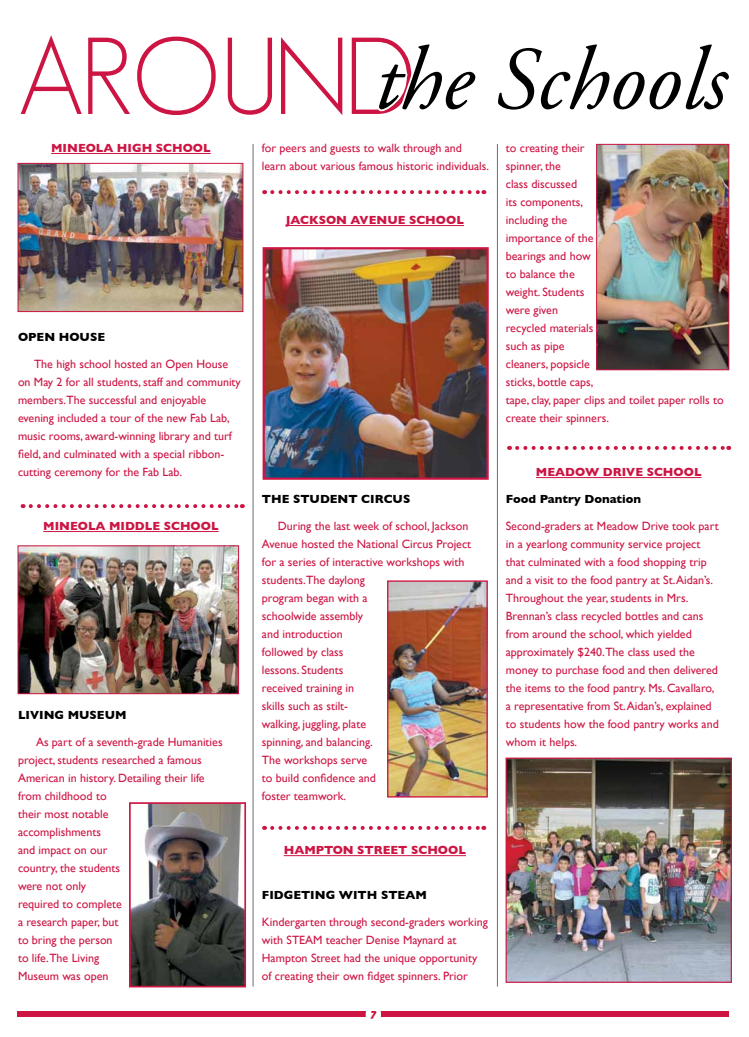
<style>
.page{position:relative;width:749px;height:1037px;background:#fff}
.page>*{position:absolute;margin:0;border:0;box-sizing:border-box;transform-origin:0 0}
.t1{font:italic 89px "Adobe Garamond";color:#000}
.t2{font:12px/18px "Gill Sans";color:#cd1543}
.t3{font:700 12px "Gill Sans";color:#cd1543}
.t4{font:700 12px "Gill Sans";color:#000}
.t5{font:700 12px "Balloon D Extr";color:#cd1543}
.s1{font-family:"Geosans";font-weight:300;font-style:normal;font-size:106.8px;color:#cd1543}
</style>
<div class="page">
<div style="left:17px;top:1011px;width:712px;height:5px;background:#cd1543"></div>
<div style="left:366px;top:1003px;width:15px;height:23px;background:#fff;border-radius:50%"></div>
<hr style="left:51px;top:153px;width:160px;height:1px;background:#cd1543">
<hr style="left:43px;top:531px;width:176px;height:1px;background:#cd1543">
<hr style="left:286px;top:225px;width:178px;height:1px;background:#cd1543">
<hr style="left:284px;top:855px;width:182px;height:1px;background:#cd1543">
<hr style="left:536px;top:477px;width:165px;height:1px;background:#cd1543">
<img style="left:20px;top:165px;width:221px;height:145px">
<div style="left:18px;top:163px;width:225px;height:149px;border:1px solid #cd1543"></div>
<img style="left:266px;top:250px;width:220px;height:227px">
<div style="left:263px;top:247px;width:226px;height:233px;border:2px solid #cd1543"></div>
<img style="left:389px;top:582px;width:97px;height:213px">
<div style="left:387px;top:580px;width:101px;height:217px;border:1px solid #cd1543"></div>
<img style="left:20px;top:547px;width:217px;height:145px">
<div style="left:18px;top:545px;width:221px;height:149px;border:1px solid #cd1543"></div>
<img style="left:507px;top:759px;width:223px;height:222px">
<div style="left:505px;top:757px;width:227px;height:226px;border:1px solid #cd1543"></div>
<img style="left:132px;top:805px;width:111px;height:179px">
<div style="left:129px;top:802px;width:117px;height:185px;border:2px solid #cd1543"></div>
<img style="left:598px;top:146px;width:129px;height:222px">
<div style="left:596px;top:144px;width:133px;height:226px;border:1px solid #cd1543"></div>
<svg style="left:31px;top:504px;width:212px;height:4px"></svg>
<svg style="left:517px;top:446px;width:212px;height:4px"></svg>
<svg style="left:272px;top:190px;width:212px;height:4px"></svg>
<svg style="left:272px;top:826px;width:212px;height:4px"></svg>
<hr style="left:252px;top:144px;width:2px;height:842px;background:#6d6e71">
<hr style="left:497px;top:144px;width:1px;height:842px;background:#6d6e71">
<h1 class="t1" style="left:17px;top:32px;width:707px"><span class="s1">AROUND</span>the Schools</h1>
<p class="t3" style="left:51px;top:141px;width:161px">MINEOLA HIGH SCHOOL</p>
<p class="t4" style="left:18px;top:330px;width:89px">OPEN HOUSE</p>
<p class="t2" style="left:18px;top:355px;width:224px;text-indent:16px">The high school hosted an Open House on May 2 for all students, staff and community members.The successful and enjoyable evening included a tour of the new Fab Lab, music rooms, award-winning library and turf field, and culminated with a special ribbon&shy;cutting ceremony for the Fab Lab.</p>
<p class="t3" style="left:43px;top:519px;width:177px">MINEOLA MIDDLE SCHOOL</p>
<p class="t4" style="left:18px;top:708px;width:108px">LIVING MUSEUM</p>
<p class="t2" style="left:18px;top:733px;width:206px;text-indent:18px">As part of a seventh-grade Humanities project, students researched a famous<br>American in history. Detailing their life from childhood to<br>their most notable<br>accomplishments<br>and impact on our<br>country, the students<br>were not only<br>required to complete<br>a research paper, but<br>to bring the person<br>to life.The Living<br>Museum was open</p>
<p class="t2" style="left:262px;top:139px;width:229px">for peers and guests to walk through and learn about various famous historic individuals.</p>
<p class="t3" style="left:286px;top:213px;width:180px">JACKSON AVENUE SCHOOL</p>
<p class="t4" style="left:262px;top:492px;width:149px">TH E STUDENT CIRCUS</p>
<p class="t2" style="left:262px;top:517px;width:211px;text-indent:16px">During the last week of school, Jackson<br>Avenue hosted the National Circus Project for a series of interactive workshops with students.The daylong<br>program began with a<br>schoolwide assembly<br>and introduction<br>followed by class<br>lessons. Students<br>received training in<br>skills such as stilt-<br>walking, juggling, plate<br>spinning, and balancing.<br>The workshops serve<br>to build confidence and<br>foster teamwork.</p>
<p class="t2" style="left:506px;top:139px;width:219px">to creating their<br>spinner, the<br>class discussed<br>its components,<br>including the<br>importance of the<br>bearings and how<br>to balance the<br>weight. Students<br>were given<br>recycled materials<br>such as pipe<br>cleaners, popsicle<br>sticks, bottle caps,<br>tape, clay, paper clips and toilet paper rolls to create their spinners.</p>
<p class="t3" style="left:536px;top:465px;width:167px">MEADOW DRIVE SCH OOL</p>
<p class="t4" style="left:506px;top:492px;width:137px">FOOD PANTRY DONATION</p>
<p class="t2" style="left:506px;top:517px;width:215px">Second-graders at Meadow Drive took part in a yearlong community service project that culminated with a food shopping trip and a visit to the food pantry at St. Aidan’s.<br>Throughout the year, students in Mrs.<br>Brennan’s class recycled bottles and cans from around the school, which yielded approximately $240.The class used the money to purchase food and then delivered the items to the food pantry. Ms. Cavallaro, a representative from St. Aidan’s, explained to students how the food pantry works and whom it helps.</p>
<p class="t3" style="left:284px;top:843px;width:184px">HAM PTON STREET SCH OOL</p>
<p class="t4" style="left:262px;top:888px;width:166px">FIDGETING WITH STEAM</p>
<p class="t2" style="left:262px;top:913px;width:227px">Kindergarten through second-graders working with STEAM teacher Denise Maynard at Hampton Street had the unique opportunity of creating their own fidget spinners. Prior</p>
<p class="t5" style="left:371px;top:1008px;width:7px">7</p>
</div>
